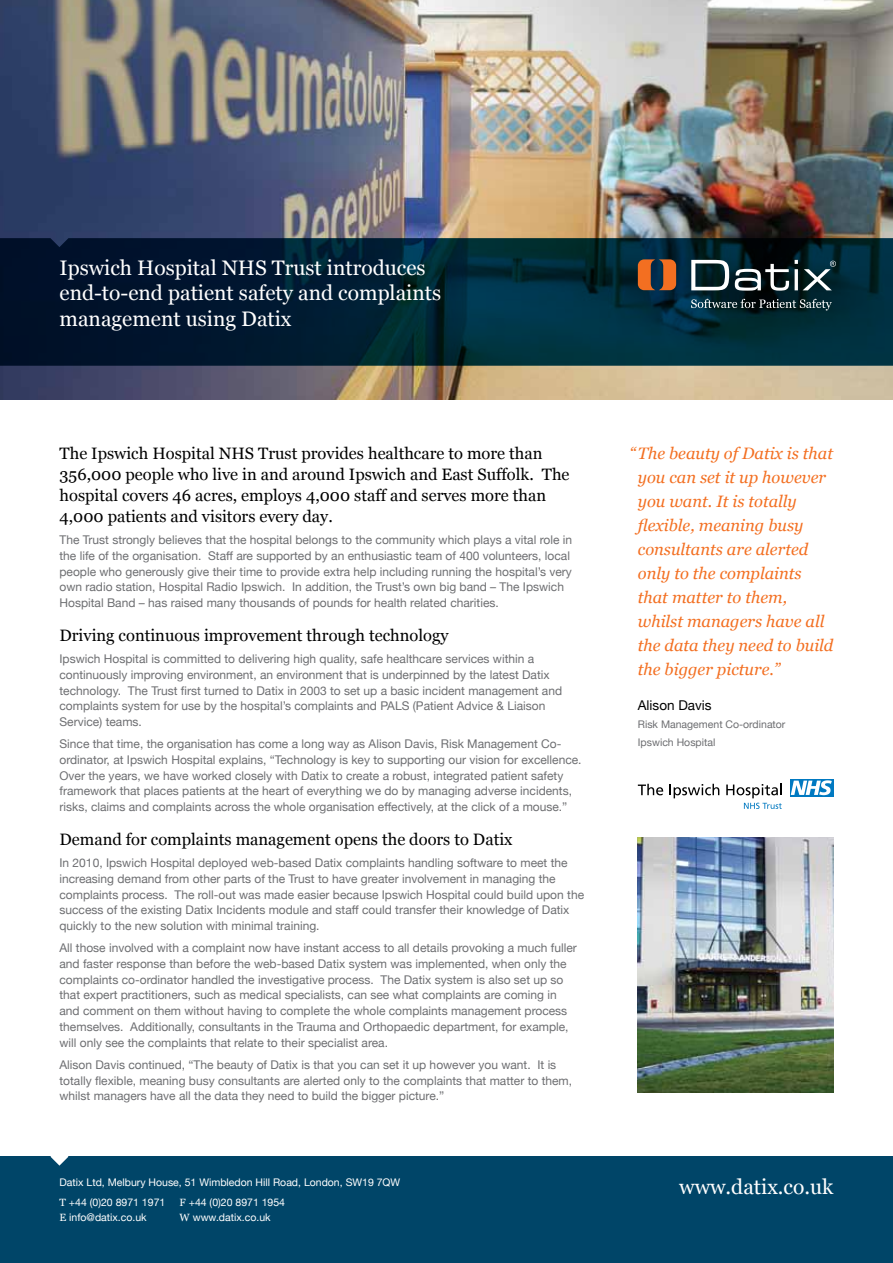
<style>
.page{position:relative;width:893px;height:1263px;background:#fff}
.page>*{position:absolute;margin:0;border:0;box-sizing:border-box;transform-origin:0 0}
.t1{font:21px/25.2px "Georgia";color:#fff}
.t2{font:16.5px/21px "Georgia";color:#000}
.t3{font:italic 16.5px/24px "Georgia";color:#f36f21}
.t4{font:13.5px "Helvetica Neue";color:#000}
.t5{font:12px/15.8px "Helvetica Neue";color:#6d6e71}
.t6{font:10.5px/19.2px "Helvetica Neue";color:#fff}
.t7{font:10.5px/18px "Helvetica Neue";color:#6d6e71}
.s1{font-family:"Georgia"}
</style>
<div class="page">
<img style="left:0;top:0;width:893px;height:400px">
<img style="left:638px;top:838px;width:195px;height:255px">
<svg style="left:0;top:238px;width:893px;height:128px;background:#002234"></svg>
<div style="left:0;top:1157px;width:893px;height:106px;background:#004568"></div>
<svg style="left:50px;top:1156px;width:18px;height:10px"></svg>
<svg style="left:691px;top:260px;width:38px;height:30px"></svg>
<svg style="left:735px;top:264px;width:54px;height:27px"></svg>
<svg style="left:795px;top:260px;width:41px;height:30px"></svg>
<svg style="left:638px;top:259px;width:38px;height:31px"></svg>
<svg style="left:691px;top:299px;width:141px;height:11px;background:#364c51"></svg>
<div style="left:789px;top:779px;width:44px;height:18px;background:#0079c1"></div>
<svg style="left:791px;top:780px;width:41px;height:15px"></svg>
<svg style="left:638px;top:784px;width:25px;height:11px"></svg>
<svg style="left:669px;top:784px;width:50px;height:14px"></svg>
<svg style="left:726px;top:784px;width:56px;height:25px"></svg>
<h1 class="t1" style="left:60px;top:255px;width:383px">Ipswich Hospital NHS Trust introduces end-to-end patient safety and complaints management using Datix</h1>
<h2 class="t2" style="left:60px;top:443px;width:511px">The Ipswich Hospital NHS Trust provides healthcare to more than 356,000 people who live in and around Ipswich and East Suffolk. The hospital covers 46 acres, employs 4,000 staff and serves more than 4,000 patients and visitors every day.</h2>
<p class="t5" style="left:60px;top:531px;width:514px">The Trust strongly believes that the hospital belongs to the community which plays a vital role in the life of the organisation. Staff are supported by an enthusiastic team of 400 volunteers, local people who generously give their time to provide extra help including running the hospital’s very own radio station, Hospital Radio Ipswich. In addition, the Trust’s own big band – The Ipswich Hospital Band – has raised many thousands of pounds for health related charities.</p>
<h2 class="t2" style="left:60px;top:625px;width:391px">Driving continuous improvement through technology</h2>
<p class="t5" style="left:60px;top:650px;width:504px">Ipswich Hospital is committed to delivering high quality, safe healthcare services within a continuously improving environment, an environment that is underpinned by the latest Datix technology. The Trust first turned to Datix in 2003 to set up a basic incident management and complaints system for use by the hospital’s complaints and PALS (Patient Advice &amp; Liaison Service) teams.</p>
<p class="t5" style="left:60px;top:735px;width:524px">Since that time, the organisation has come a long way as Alison Davis, Risk Management Co&shy;ordinator, at Ipswich Hospital explains, “Technology is key to supporting our vision for excellence.<br>Over the years, we have worked closely with Datix to create a robust, integrated patient safety framework that places patients at the heart of everything we do by managing adverse incidents, risks, claims and complaints across the whole organisation effectively, at the click of a mouse.”</p>
<h2 class="t2" style="left:60px;top:829px;width:454px">Demand for complaints management opens the doors to Datix</h2>
<p class="t5" style="left:60px;top:854px;width:526px">In 2010, Ipswich Hospital deployed web-based Datix complaints handling software to meet the increasing demand from other parts of the Trust to have greater involvement in managing the complaints process. The roll-out was made easier because Ipswich Hospital could build upon the success of the existing Datix Incidents module and staff could transfer their knowledge of Datix quickly to the new solution with minimal training.</p>
<p class="t5" style="left:60px;top:939px;width:519px">All those involved with a complaint now have instant access to all details provoking a much fuller and faster response than before the web-based Datix system was implemented, when only the complaints co-ordinator handled the investigative process. The Datix system is also set up so that expert practitioners, such as medical specialists, can see what complaints are coming in and comment on them without having to complete the whole complaints management process themselves. Additionally, consultants in the Trauma and Orthopaedic department, for example, will only see the complaints that relate to their specialist area.</p>
<p class="t5" style="left:60px;top:1056px;width:514px">Alison Davis continued, “The beauty of Datix is that you can set it up however you want. It is totally flexible, meaning busy consultants are alerted only to the complaints that matter to them, whilst managers have all the data they need to build the bigger picture.”</p>
<p class="t6" style="left:60px;top:1172px;width:342px">Datix Ltd, Melbury House, 51 Wimbledon Hill Road, London, SW19 7QW<br><span class="s1">T</span> +44 (0)20 8971 1971</p>
<p class="t6" style="left:180px;top:1191px;width:107px"><span class="s1">F</span> +44 (0)20 8971 1954</p>
<p class="t6" style="left:60px;top:1206px;width:89px"><span class="s1">E</span> info@datix.co.uk</p>
<p class="t6" style="left:180px;top:1206px;width:93px"><span class="s1">W</span> www.datix.co.uk</p>
<p class="t3" style="left:638px;top:441px;width:197px;text-indent:-9px">“The beauty of Datix is that you can set it up however you want. It is totally flexible, meaning busy consultants are alerted only to the complaints that matter to them, whilst managers have all the data they need to build the bigger picture.”</p>
<p class="t4" style="left:638px;top:694px;width:75px">Alison Davis</p>
<p class="t7" style="left:638px;top:714px;width:149px">Risk Management Co-ordinator<br>Ipswich Hospital</p>
<h1 class="t1" style="left:679px;top:1174px;width:156px">www.datix.co.uk</h1>
</div>
